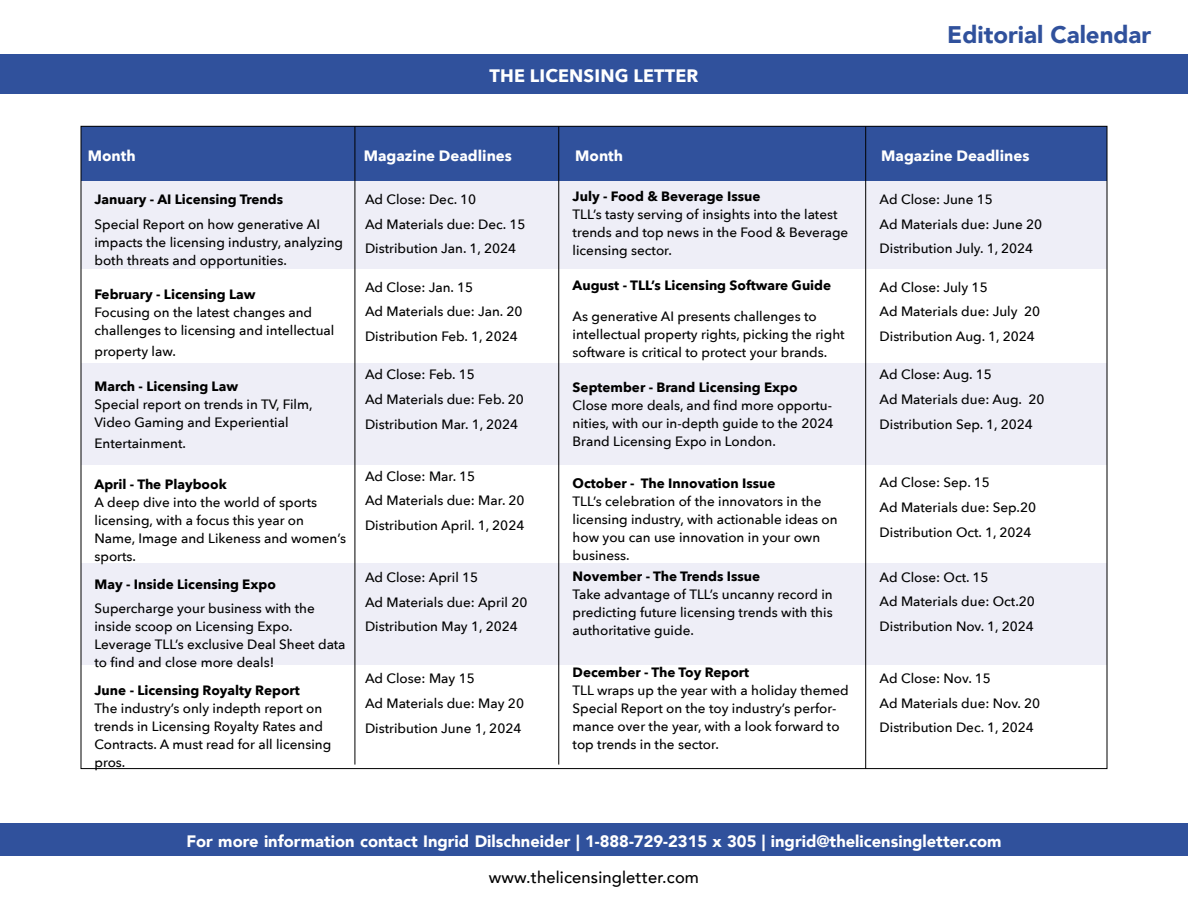
<style>
.page{position:relative;width:1188px;height:918px;background:#fff}
.page>*{position:absolute;margin:0;border:0;box-sizing:border-box;transform-origin:0 0}
.t1{font:900 24px "Avenir";color:#30519c}
.t2{font:700 18px "Avenir Next";letter-spacing:.01em;color:#fff}
.t3{font:900 16.5px "Avenir";color:#fff}
.t4{font:500 16.5px "Avenir";letter-spacing:.01em;color:#000}
.t5{font:700 15px "Avenir Next";color:#fff}
.t6{font:500 13.5px/18px "Avenir Next";color:#000}
.t7{font:700 13.5px "Avenir Next";color:#000}
</style>
<div class="page">
<div style="left:0;top:54px;width:1188px;height:40px;background:#30519c"></div>
<div style="left:0;top:824px;width:1188px;height:32px;background:#30519c"></div>
<div style="left:81px;top:180px;width:1026px;height:89px;background:#eeeef7"></div>
<div style="left:81px;top:363px;width:1026px;height:101px;background:#eeeef7"></div>
<div style="left:81px;top:563px;width:1026px;height:101px;background:#eeeef7"></div>
<div style="left:81px;top:126px;width:1026px;height:54px;background:#30519c"></div>
<hr style="left:355px;top:126px;width:1px;height:639px;background:#000">
<hr style="left:558px;top:126px;width:1px;height:639px;background:#000">
<hr style="left:865px;top:126px;width:1px;height:643px;background:#000">
<h2 class="t2" style="left:489px;top:60px;width:211px">THE LICENSING LETTER</h2>
<h1 class="t1" style="left:947px;top:14px;width:206px">Editorial Calendar</h1>
<p class="t5" style="left:88px;top:143px;width:49px">Month</p>
<p class="t5" style="left:364px;top:143px;width:150px">Magazine Deadlines</p>
<p class="t5" style="left:575px;top:143px;width:49px">Month</p>
<p class="t5" style="left:881px;top:143px;width:150px">Magazine Deadlines</p>
<p class="t7" style="left:94px;top:188px;width:190px">January - AI Licensing Trends</p>
<p class="t6" style="left:94px;top:215px;width:250px">Special Report on how generative AI impacts the licensing industry, analyzing both threats and opportunities.</p>
<p class="t7" style="left:94px;top:283px;width:163px">February - Licensing Law</p>
<p class="t6" style="left:94px;top:303px;width:241px">Focusing on the latest changes and challenges to licensing and intellectual</p>
<p class="t6" style="left:94px;top:342px;width:83px">property law.</p>
<p class="t7" style="left:94px;top:374px;width:145px">March - Licensing Law</p>
<p class="t6" style="left:94px;top:395px;width:220px">Special report on trends in TV, Film,<br>Video Gaming and Experiential</p>
<p class="t6" style="left:94px;top:434px;width:93px">Entertainment.</p>
<p class="t7" style="left:94px;top:473px;width:134px">April - The Playbook</p>
<p class="t6" style="left:94px;top:493px;width:253px">A deep dive into the world of sports licensing, with a focus this year on<br>Name, Image and Likeness and women’s sports.</p>
<p class="t7" style="left:94px;top:572px;width:183px">May - Inside Licensing Expo</p>
<p class="t6" style="left:94px;top:599px;width:253px">Supercharge your business with the inside scoop on Licensing Expo.<br>Leverage TLL’s exclusive Deal Sheet data to find and close more deals!</p>
<p class="t7" style="left:94px;top:679px;width:207px">June - Licensing Royalty Report</p>
<p class="t6" style="left:94px;top:699px;width:238px">The industry’s only indepth report on trends in Licensing Royalty Rates and<br>Contracts. A must read for all licensing pros.</p>
<p class="t7" style="left:573px;top:185px;width:189px">July - Food &amp; Beverage Issue</p>
<p class="t6" style="left:573px;top:205px;width:277px">TLL’s tasty serving of insights into the latest trends and top news in the Food &amp; Beverage licensing sector.</p>
<p class="t7" style="left:573px;top:273px;width:260px">August - TLL’s Licensing Software Guide</p>
<p class="t6" style="left:573px;top:307px;width:274px">As generative AI presents challenges to intellectual property rights, picking the right software is critical to protect your brands.</p>
<p class="t7" style="left:573px;top:375px;width:227px">September - Brand Licensing Expo</p>
<p class="t6" style="left:573px;top:395px;width:262px;text-align:justify">Close more deals, and find more opportu&shy;nities, with our in-depth guide to the 2024<br>Brand Licensing Expo in London.</p>
<p class="t7" style="left:573px;top:471px;width:204px">October - The Innovation Issue</p>
<p class="t6" style="left:573px;top:491px;width:267px">TLL’s celebration of the innovators in the licensing industry, with actionable ideas on how you can use innovation in your own business.</p>
<p class="t7" style="left:573px;top:564px;width:189px">November - The Trends Issue</p>
<p class="t6" style="left:573px;top:584px;width:262px;text-align:justify">Take advantage of TLL’s uncanny record in predicting future licensing trends with this authoritative guide.</p>
<p class="t7" style="left:573px;top:660px;width:178px">December - The Toy Report</p>
<p class="t6" style="left:573px;top:680px;width:278px">TLL wraps up the year with a holiday themed Special Report on the toy industry’s perfor&shy;mance over the year, with a look forward to top trends in the sector.</p>
<p class="t6" style="left:880px;top:186px;width:164px;line-height:24.8px">Ad Close: June 15<br>Ad Materials due: June 20<br>Distribution July. 1, 2024</p>
<p class="t6" style="left:880px;top:274px;width:162px;line-height:24.8px">Ad Close: July 15<br>Ad Materials due: July 20<br>Distribution Aug. 1, 2024</p>
<p class="t6" style="left:880px;top:362px;width:166px;line-height:24.8px">Ad Close: Aug. 15<br>Ad Materials due: Aug. 20<br>Distribution Sep. 1, 2024</p>
<p class="t6" style="left:365px;top:186px;width:162px;line-height:24.8px">Ad Close: Dec. 10<br>Ad Materials due: Dec. 15<br>Distribution Jan. 1, 2024</p>
<p class="t6" style="left:365px;top:274px;width:159px;line-height:24.8px">Ad Close: Jan. 15<br>Ad Materials due: Jan. 20<br>Distribution Feb. 1, 2024</p>
<p class="t6" style="left:365px;top:362px;width:160px;line-height:24.8px">Ad Close: Feb. 15<br>Ad Materials due: Feb. 20<br>Distribution Mar. 1, 2024</p>
<p class="t6" style="left:365px;top:463px;width:161px;line-height:24.8px">Ad Close: Mar. 15<br>Ad Materials due: Mar. 20<br>Distribution April. 1, 2024</p>
<p class="t6" style="left:365px;top:564px;width:164px;line-height:24.8px">Ad Close: April 15<br>Ad Materials due: April 20<br>Distribution May 1, 2024</p>
<p class="t6" style="left:365px;top:666px;width:161px;line-height:24.8px">Ad Close: May 15<br>Ad Materials due: May 20<br>Distribution June 1, 2024</p>
<p class="t6" style="left:880px;top:470px;width:158px;line-height:24.8px">Ad Close: Sep. 15<br>Ad Materials due: Sep.20<br>Distribution Oct. 1, 2024</p>
<p class="t6" style="left:880px;top:564px;width:157px;line-height:24.8px">Ad Close: Oct. 15<br>Ad Materials due: Oct.20<br>Distribution Nov. 1, 2024</p>
<p class="t6" style="left:880px;top:665px;width:162px;line-height:24.8px">Ad Close: Nov. 15<br>Ad Materials due: Nov. 20<br>Distribution Dec. 1, 2024</p>
<p class="t3" style="left:186px;top:827px;width:817px">For more information contact Ingrid Dilschneider | 1-888-729-2315 x 305 | ingrid@thelicensingletter.com</p>
<p class="t4" style="left:489px;top:863px;width:212px">www.thelicensingletter.com</p>
</div>
